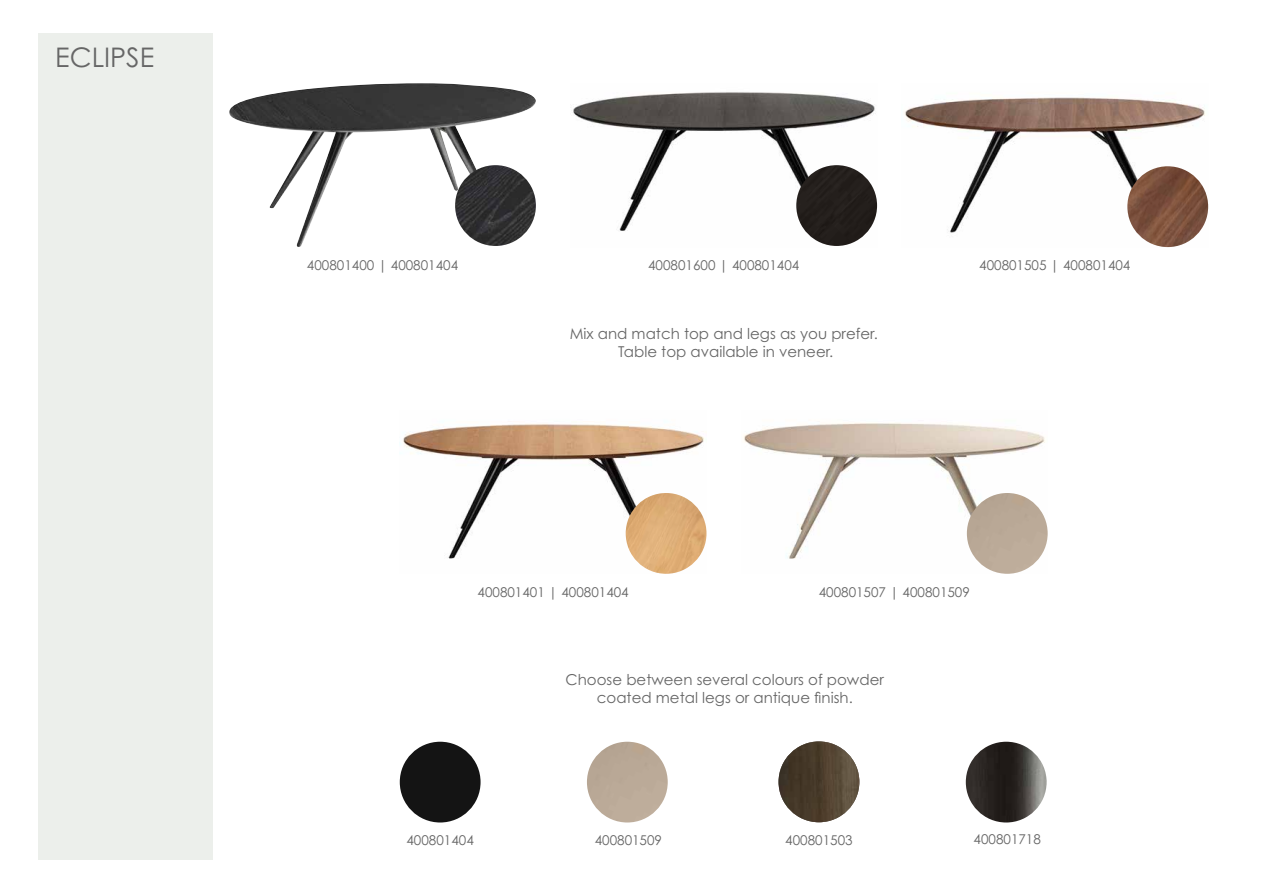
<style>
.page{position:relative;width:1263px;height:893px;background:#fff}
.page>*{position:absolute;margin:0;border:0;box-sizing:border-box;transform-origin:0 0}
.t1{font:27px "Century Gothic Pro";color:#666}
.t2{font:15px/18px "Century Gothic Pro";color:#666;text-align:center}
.t3{font:13.5px "Century Gothic Pro";color:#666}
</style>
<div class="page">
<div style="left:38px;top:33px;width:175px;height:827px;background:#ecefeb"></div>
<img style="left:229px;top:83px;width:307px;height:164px">
<img style="left:573px;top:92px;width:304px;height:154px">
<img style="left:455px;top:165px;width:81px;height:81px;border-radius:40px">
<div style="left:796px;top:165px;width:81px;height:81px;background:#231e1b;border-radius:40px"></div>
<img style="left:904px;top:97px;width:304px;height:150px">
<img style="left:1127px;top:166px;width:81px;height:81px;border-radius:40px">
<img style="left:403px;top:423px;width:303px;height:151px">
<img style="left:626px;top:493px;width:80px;height:81px;border-radius:40px">
<img style="left:743px;top:423px;width:302px;height:151px">
<div style="left:967px;top:493px;width:81px;height:81px;background:#bbaa98;border-radius:40px"></div>
<div style="left:400px;top:742px;width:81px;height:80px;background:#141414;border-radius:40px"></div>
<div style="left:587px;top:742px;width:81px;height:80px;background:#bbaa98;border-radius:40px"></div>
<img style="left:966px;top:742px;width:80px;height:80px;border-radius:40px">
<img style="left:778px;top:741px;width:81px;height:81px;border-radius:40px">
<h1 class="t1" style="left:55px;top:40px;width:100px">ECLIPSE</h1>
<p class="t3" style="left:307px;top:257px;width:153px">400801400 | 400801404</p>
<p class="t3" style="left:648px;top:257px;width:153px">400801600 | 400801404</p>
<p class="t3" style="left:979px;top:257px;width:153px">400801505 | 400801404</p>
<p class="t2" style="left:570px;top:324px;width:310px">Mix and match top and legs as you prefer.<br>Table top available in veneer.</p>
<p class="t3" style="left:478px;top:584px;width:153px">400801401 | 400801404</p>
<p class="t3" style="left:819px;top:584px;width:153px">400801507 | 400801509</p>
<p class="t2" style="left:566px;top:670px;width:320px">Choose between several colours of powder coated metal legs or antique finish.</p>
<p class="t3" style="left:406px;top:832px;width:69px">400801404</p>
<p class="t3" style="left:595px;top:832px;width:69px">400801509</p>
<p class="t3" style="left:785px;top:832px;width:69px">400801503</p>
<p class="t3" style="left:973px;top:831px;width:69px">400801718</p>
</div>
